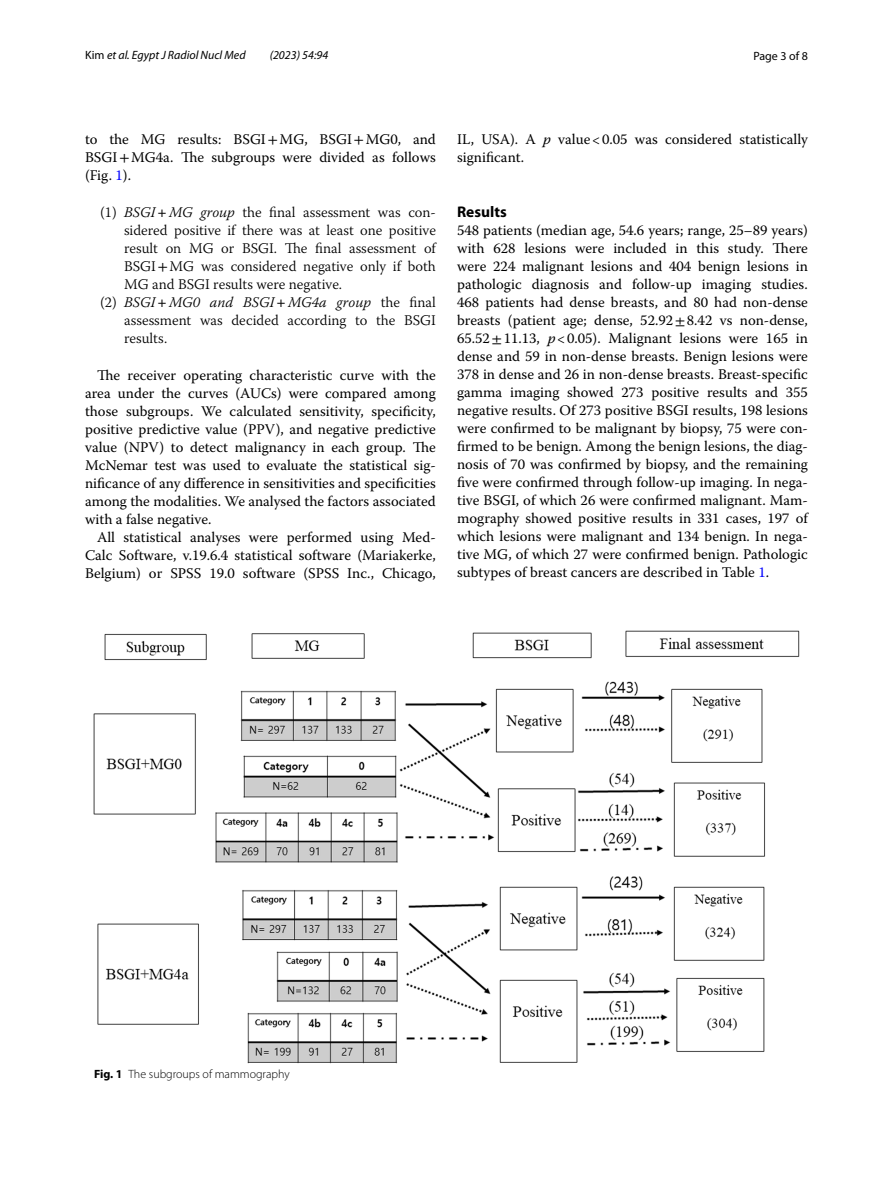
<style>
.page{position:relative;width:893px;height:1187px;background:#fff}
.page>*{position:absolute;margin:0;border:0;box-sizing:border-box;transform-origin:0 0}
.t1{font:700 15.45px "Myriad Pro";color:#000}
.t2{font:14.7px/18px "Warnock Pro";color:#000;text-align:justify}
.t3{font:300 14.7px "Warnock Pro";color:#000}
.t4{font:italic 300 14.7px "Warnock Pro";color:#000}
.t5{font:italic 12px "Myriad Pro";color:#000}
.t6{font:300 12px "Myriad Pro";color:#000}
.t7{font:12px "Myriad Pro";color:#000}
.s1{font-style:normal}
.s2{font-family:"STIX"}
.s3{color:#00f}
.s4{font-style:italic}
.s5{font-family:"STIX";font-weight:400;font-style:italic}
.s6{font-family:"STIX";font-weight:400}
.s7{font-weight:700}
</style>
<div class="page">
<img style="left:94px;top:630px;width:705px;height:433px">
<p class="t5" style="left:85px;top:48px;width:162px"><span class="s1">Kim</span> et al. Egypt J Radiol Nucl Med</p>
<p class="t5" style="left:270px;top:48px;width:60px">(2023) 54:94</p>
<p class="t7" style="left:753px;top:48px;width:56px">Page 3 of 8</p>
<p class="t2" style="left:85px;top:130px;width:352px">to the MG results: BSGI<span class="s2">+</span>MG, BSGI<span class="s2">+</span>MG0, and BSGI<span class="s2">+</span>MG4a. The subgroups were divided as follows (Fig. <span class="s3">1</span>).</p>
<p class="t3" style="left:100px;top:203px;width:337px">(1) <span class="s4">BSGI</span><span class="s5">+</span><span class="s4">MG group</span> the final assessment was con-</p>
<p class="t3" style="left:124px;top:221px;width:313px">sidered positive if there was at least one positive</p>
<p class="t3" style="left:124px;top:239px;width:313px">result on MG or BSGI. The final assessment of</p>
<p class="t3" style="left:124px;top:257px;width:313px">BSGI<span class="s6">+</span>MG was considered negative only if both</p>
<p class="t3" style="left:124px;top:275px;width:220px">MG and BSGI results were negative.</p>
<p class="t4" style="left:100px;top:293px;width:337px"><span class="s1">(2)</span> BSGI<span class="s6">+</span>MG0 and BSGI<span class="s6">+</span>MG4a group <span class="s1">the final</span></p>
<p class="t3" style="left:124px;top:311px;width:313px">assessment was decided according to the BSGI</p>
<p class="t3" style="left:124px;top:329px;width:45px">results.</p>
<p class="t2" style="left:85px;top:365px;width:352px;text-indent:12px">The receiver operating characteristic curve with the area under the curves (AUCs) were compared among those subgroups. We calculated sensitivity, specificity, positive predictive value (PPV), and negative predictive value (NPV) to detect malignancy in each group. The McNemar test was used to evaluate the statistical sig&shy;nificance of any difference in sensitivities and specificities among the modalities. We analysed the factors associated with a false negative.</p>
<p class="t2" style="left:85px;top:527px;width:352px;text-indent:12px">All statistical analyses were performed using Med-Calc Software, v.19.6.4 statistical software (Mariakerke, Belgium) or SPSS 19.0 software (SPSS Inc., Chicago,</p>
<p class="t2" style="left:457px;top:130px;width:352px">IL, USA). A <span class="s4">p</span> value&lt;0.05 was considered statistically significant.</p>
<p class="t1" style="left:457px;top:201px;width:51px">Results</p>
<p class="t2" style="left:457px;top:220px;width:352px">548 patients (median age, 54.6 years; range, 25–89 years) with 628 lesions were included in this study. There were 224 malignant lesions and 404 benign lesions in pathologic diagnosis and follow-up imaging studies.<br>468 patients had dense breasts, and 80 had non-dense breasts (patient age; dense, 52.92<span class="s2">±</span>8.42 vs non-dense, 65.52<span class="s2">±</span>11.13, <span class="s4">p</span>&lt;0.05). Malignant lesions were 165 in dense and 59 in non-dense breasts. Benign lesions were 378 in dense and 26 in non-dense breasts. Breast-specific gamma imaging showed 273 positive results and 355 negative results. Of 273 positive BSGI results, 198 lesions were confirmed to be malignant by biopsy, 75 were con&shy;firmed to be benign. Among the benign lesions, the diag&shy;nosis of 70 was confirmed by biopsy, and the remaining five were confirmed through follow-up imaging. In nega&shy;tive BSGI, of which 26 were confirmed malignant. Mam&shy;mography showed positive results in 331 cases, 197 of which lesions were malignant and 134 benign. In nega&shy;tive MG, of which 27 were confirmed benign. Pathologic subtypes of breast cancers are described in Table <span class="s3">1</span>.</p>
<p class="t6" style="left:94px;top:1067px;width:197px"><span class="s7">Fig. 1</span> The subgroups of mammography</p>
</div>
